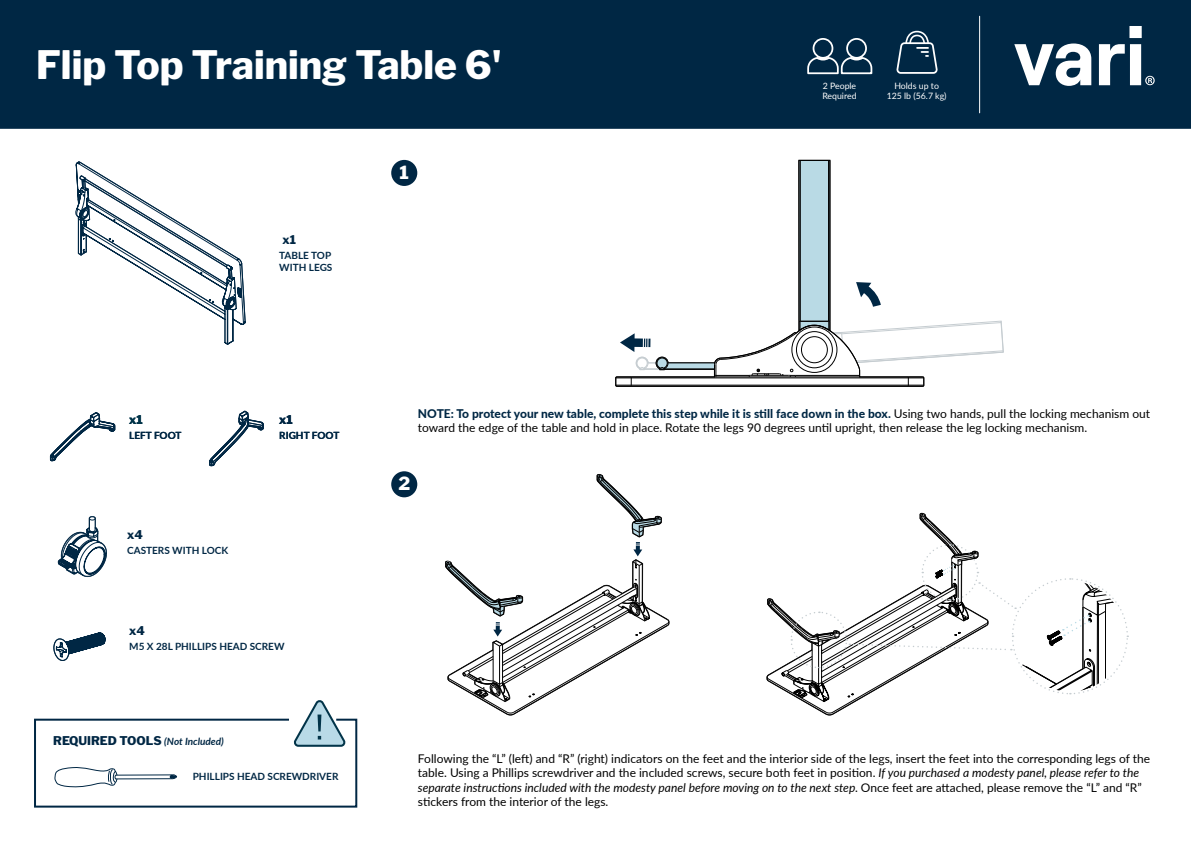
<style>
.page{position:relative;width:1191px;height:842px;background:#fff}
.page>*{position:absolute;margin:0;border:0;box-sizing:border-box;transform-origin:0 0}
.t1{font:800 38.9px "Libre Franklin";color:#fff}
.Instruction_Step{font:800 18px "Libre Franklin";color:#fff}
.Instruction_Step-2{font:12px/14.4px "Lato";color:#000}
.Instruction_Step-3{font:800 12px "Lato";color:#002744}
.Part_Quantity{font:800 12px "Libre Franklin";color:#002744}
.Part_Quantity-2{font:800 12px "Libre Franklin";color:#003349}
.Note___Part_Name{font:700 10px "Lato";color:#002744}
.Icon_Text{font:8.8px "Lato";color:#fff}
.s1{font-family:"Lato";font-weight:700;font-style:italic;font-size:10px}
.s2{font-weight:400;color:#000}
.s3{font-style:italic}
</style>
<div class="page">
<div style="left:0;top:0;width:1191px;height:129px;background:#002744"></div>
<svg style="left:1014px;top:26px;width:140px;height:60px"></svg>
<svg style="left:445px;top:474px;width:224px;height:241px"></svg>
<svg style="left:767px;top:513px;width:361px;height:202px"></svg>
<div style="left:391px;top:160px;width:26px;height:26px;background:#002744;border-radius:50%"></div>
<div style="left:391px;top:471px;width:26px;height:26px;background:#002744;border-radius:50%"></div>
<svg style="left:615px;top:160px;width:389px;height:227px"></svg>
<svg style="left:75px;top:161px;width:171px;height:184px"></svg>
<svg style="left:34px;top:700px;width:324px;height:108px"></svg>
<svg style="left:807px;top:38px;width:66px;height:37px"></svg>
<hr style="left:979px;top:16px;width:1px;height:97px;background:#fff">
<svg style="left:896px;top:30px;width:42px;height:44px"></svg>
<svg style="left:209px;top:410px;width:55px;height:57px"></svg>
<svg style="left:49px;top:412px;width:67px;height:50px"></svg>
<svg style="left:57px;top:516px;width:50px;height:62px"></svg>
<svg style="left:53px;top:632px;width:53px;height:29px"></svg>
<p class="t1" style="left:36px;top:41px;width:467px">Flip Top Training Table 6'</p>
<p class="Part_Quantity" style="left:282px;top:232px;width:15px">x1</p>
<p class="Note___Part_Name" style="left:279px;top:248px;width:53px">TABLE TOP</p>
<p class="Note___Part_Name" style="left:279px;top:260px;width:55px">WITH LEGS</p>
<p class="Instruction_Step" style="left:399px;top:161px;width:11px">1</p>
<p class="Icon_Text" style="left:822px;top:80px;width:35px">2 People</p>
<p class="Icon_Text" style="left:822px;top:90px;width:36px">Required</p>
<p class="Icon_Text" style="left:894px;top:80px;width:46px">Holds up to</p>
<p class="Icon_Text" style="left:886px;top:90px;width:61px">125 lb (56.7 kg)</p>
<p class="Part_Quantity-2" style="left:129px;top:412px;width:15px">x1</p>
<p class="Note___Part_Name" style="left:129px;top:428px;width:54px">LEFT FOOT</p>
<p class="Part_Quantity" style="left:127px;top:528px;width:17px">x4</p>
<p class="Note___Part_Name" style="left:127px;top:543px;width:103px">CASTERS WITH LOCK</p>
<p class="Part_Quantity" style="left:279px;top:412px;width:15px">x1</p>
<p class="Note___Part_Name" style="left:279px;top:428px;width:61px">RIGHT FOOT</p>
<p class="Part_Quantity" style="left:129px;top:624px;width:17px">x4</p>
<p class="Note___Part_Name" style="left:129px;top:639px;width:157px">M5 X 28L PHILLIPS HEAD SCREW</p>
<p class="Part_Quantity" style="left:53px;top:733px;width:172px">REQUIRED TOOLS <span class="s1">(Not Included)</span></p>
<p class="Note___Part_Name" style="left:193px;top:769px;width:147px">PHILLIPS HEAD SCREWDRIVER</p>
<p class="Instruction_Step-3" style="left:418px;top:404px;width:733px">NOTE: To protect your new table, complete this step while it is still face down in the box. <span class="s2">Using two hands, pull the locking mechanism out</span></p>
<p class="Instruction_Step-2" style="left:418px;top:420px;width:671px">toward the edge of the table and hold in place. Rotate the legs 90 degrees until upright, then release the leg locking mechanism.</p>
<p class="Instruction_Step" style="left:398px;top:473px;width:13px">2</p>
<p class="Instruction_Step-2" style="left:418px;top:751px;width:733px">Following the “L” (left) and “R” (right) indicators on the feet and the interior side of the legs, insert the feet into the corresponding legs of the</p>
<p class="Instruction_Step-2" style="left:418px;top:765px;width:725px">table. Using a Phillips screwdriver and the included screws, secure both feet in position. <span class="s3">If you purchased a modesty panel, please refer to the separate instructions included with the modesty panel before moving on to the next step.</span> Once feet are attached, please remove the “L” and “R” stickers from the interior of the legs.</p>
</div>
